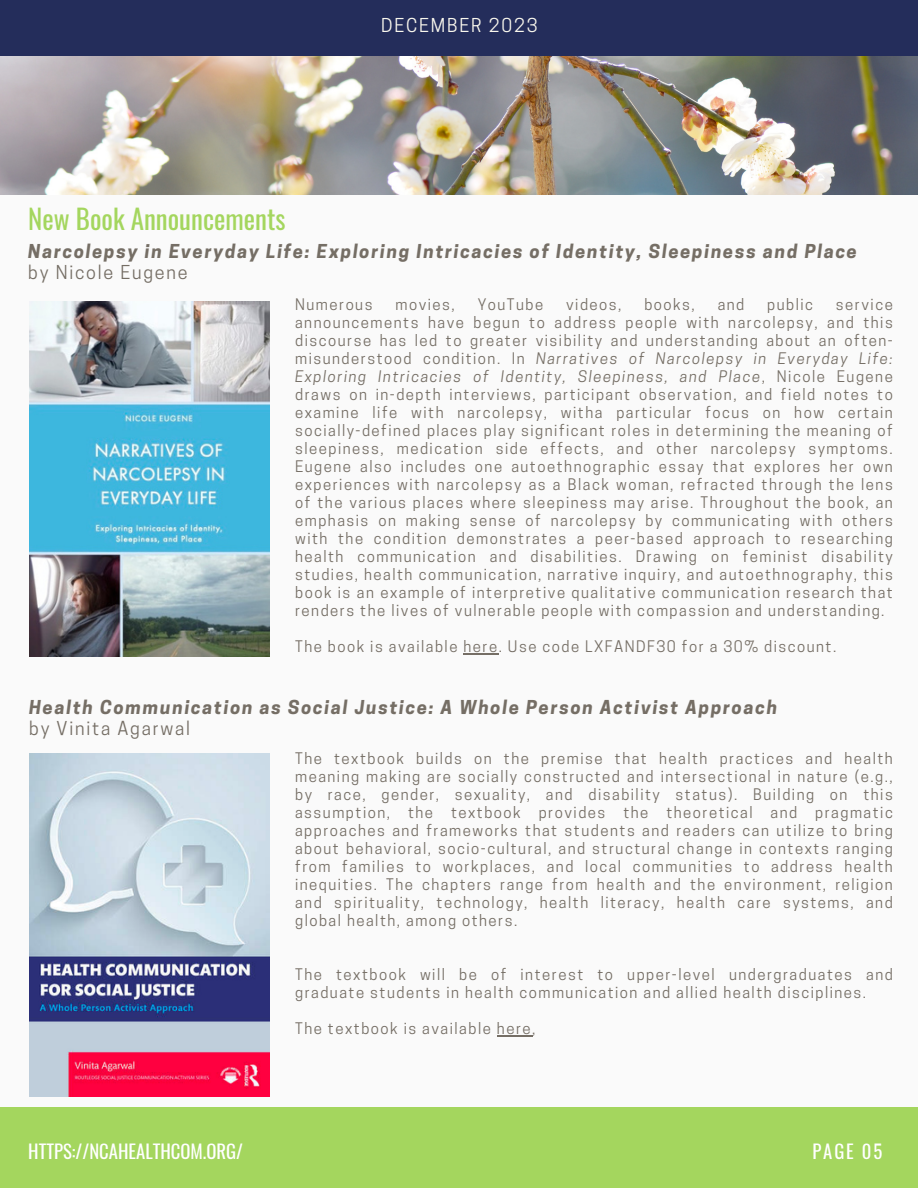
<style>
.page{position:relative;width:918px;height:1188px;background:#fafafa}
.page>*{position:absolute;margin:0;border:0;box-sizing:border-box;transform-origin:0 0}
.t1{font:27px "Oswald";color:#a4d65e}
.t2{font:18.75px "Oswald";color:#fff}
.t3{font:italic 700 18px "Cooper Hewitt";letter-spacing:.1em;color:#756e65}
.t4{font:18px "Cooper Hewitt";letter-spacing:.1em;color:#756e65}
.t5{font:18px "Cooper Hewitt";letter-spacing:.1em;color:#f9f7ed}
.t6{font:15px/18px "Cooper Hewitt";letter-spacing:.1em;color:#756e65;text-align:justify}
.s1{font-style:italic}
</style>
<div class="page">
<div style="left:0;top:1107px;width:918px;height:81px;background:#a4d65e"></div>
<img style="left:0;top:55px;width:918px;height:139px">
<div style="left:0;top:0;width:918px;height:55px;background:#242d5b"></div>
<img style="left:29px;top:302px;width:241px;height:354px">
<img style="left:29px;top:753px;width:241px;height:343px">
<hr style="left:464px;top:653px;width:35px;height:2px;background:#756e65">
<hr style="left:497px;top:1035px;width:35px;height:2px;background:#756e65">
<p class="t1" style="left:28px;top:198px;width:259px">New Book Announcements</p>
<p class="t5" style="left:381px;top:18px;width:158px">DECEMBER 2023</p>
<p class="t3" style="left:28px;top:244px;width:830px">Narcolepsy in Everyday Life: Exploring Intricacies of Identity, Sleepiness and Place</p>
<p class="t4" style="left:28px;top:266px;width:161px">by Nicole Eugene</p>
<p class="t6" style="left:295px;top:298px;width:79px">Numerous</p>
<p class="t6" style="left:395px;top:298px;width:61px">movies,</p>
<p class="t6" style="left:478px;top:298px;width:67px">YouTube</p>
<p class="t6" style="left:566px;top:298px;width:57px">videos,</p>
<p class="t6" style="left:644px;top:298px;width:52px">books,</p>
<p class="t6" style="left:718px;top:298px;width:28px">and</p>
<p class="t6" style="left:767px;top:298px;width:47px">public</p>
<p class="t6" style="left:295px;top:298px;width:599px;text-indent:541px">service announcements have begun to address people with narcolepsy, and this discourse has led to greater visibility and understanding about an often&shy;misunderstood condition. In <span class="s1">Narratives of Narcolepsy in Everyday Life:<br>Exploring Intricacies of Identity, Sleepiness, and Place</span>, Nicole Eugene draws on in-depth interviews, participant observation, and field notes to examine life with narcolepsy, witha particular focus on how certain socially-defined places play significant roles in determining the meaning of sleepiness, medication side effects, and other narcolepsy symptoms.<br>Eugene also includes one autoethnographic essay that explores her own experiences with narcolepsy as a Black woman, refracted through the lens of the various places where sleepiness may arise. Throughout the book, an emphasis on making sense of narcolepsy by communicating with others with the condition demonstrates a peer-based approach to researching health communication and disabilities. Drawing on feminist disability studies, health communication, narrative inquiry, and autoethnography, this book is an example of interpretive qualitative communication research that renders the lives of vulnerable people with compassion and understanding.</p>
<p class="t6" style="left:295px;top:640px;width:543px">The book is available here. Use code LXFANDF30 for a 30% discount.</p>
<p class="t3" style="left:29px;top:700px;width:749px">Health Communication as Social Justice: A Whole Person Activist Approach</p>
<p class="t4" style="left:29px;top:722px;width:162px">by Vinita Agarwal</p>
<p class="t6" style="left:295px;top:752px;width:599px">The textbook builds on the premise that health practices and health meaning making are socially constructed and intersectional in nature (e.g., by race, gender, sexuality, and disability status). Building on this assumption, the textbook provides the theoretical and pragmatic approaches and frameworks that students and readers can utilize to bring about behavioral, socio-cultural, and structural change in contexts ranging from families to workplaces, and local communities to address health inequities. The chapters range from health and the environment, religion and spirituality, technology, health literacy, health care systems, and global health, among others.</p>
<p class="t6" style="left:295px;top:968px;width:599px">The textbook will be of interest to upper-level undergraduates and graduate students in health communication and allied health disciplines.</p>
<p class="t6" style="left:295px;top:1022px;width:242px">The textbook is available here,</p>
<p class="t2" style="left:28px;top:1137px;width:216px">HTTPS://NCAHEALTHCOM.ORG/</p>
<p class="t2" style="left:812px;top:1137px;width:71px">PAGE 05</p>
</div>
